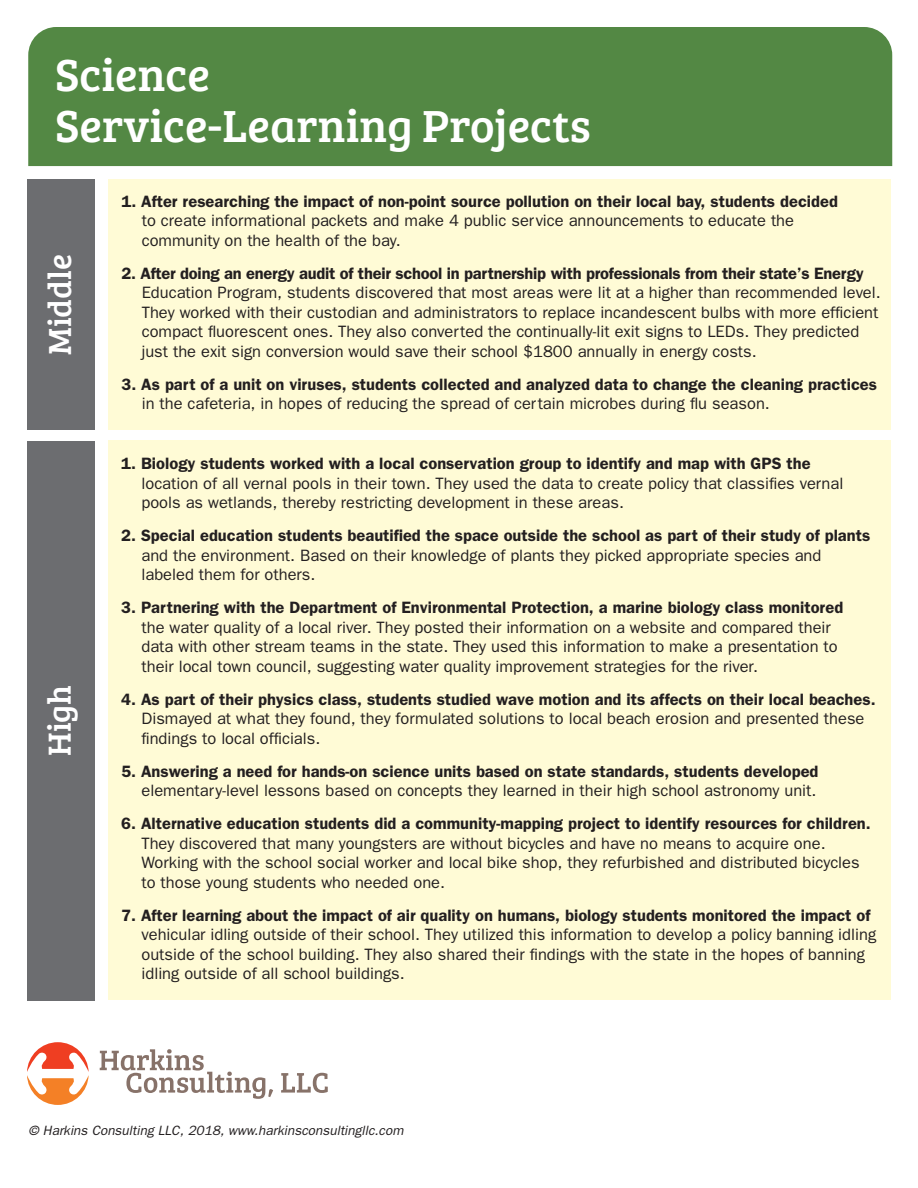
<style>
.page{position:relative;width:918px;height:1188px;background:#fff}
.page>*{position:absolute;margin:0;border:0;box-sizing:border-box;transform-origin:0 0}
.t1{font:46.5px "Bree Serif";color:#fff}
.t2{font:33px "Bree Serif";color:#fff}
.Copy2{font:16.5px/19.5px "Franklin Gothic";color:#231f20}
.Copy2-2{font:600 16.5px/19.5px "Franklin Gothic";color:#231f20}
.t3{font:italic 13.5px "Franklin Gothic";color:#231f20}
.s1{font-weight:600}
.s2{font-weight:400}
</style>
<div class="page">
<svg style="left:100px;top:1049px;width:173px;height:50px"></svg>
<svg style="left:281px;top:1073px;width:47px;height:20px"></svg>
<svg style="left:27px;top:1042px;width:62px;height:63px"></svg>
<div style="left:27px;top:441px;width:67px;height:560px;background:#6c6d70"></div>
<div style="left:108px;top:440px;width:783px;height:560px;background:#fffbd6"></div>
<div style="left:28px;top:27px;width:864px;height:139px;background:#538844"></div>
<div style="left:27px;top:179px;width:67px;height:251px;background:#6c6d70"></div>
<div style="left:108px;top:179px;width:783px;height:251px;background:#fffbd6"></div>
<p class="t1" style="left:55px;top:40px;width:156px">Science</p>
<p class="t1" style="left:55px;top:91px;width:537px">Service-Learning Projects</p>
<p class="t2" style="left:36px;top:355px;width:102px;rotate:-90deg">Middle</p>
<p class="t2" style="left:35px;top:756px;width:73px;rotate:-90deg">High</p>
<p class="Copy2" style="left:142px;top:191px;width:698px;text-indent:-20px"><span class="s1">1. After researching the impact of non-point source pollution on their local bay, students decided </span>to create informational packets and make 4 public service announcements to educate the community on the health of the bay.</p>
<p class="Copy2" style="left:142px;top:263px;width:741px;text-indent:-20px"><span class="s1">2. After doing an energy audit of their school in partnership with professionals from their state’s Energy </span>Education Program, students discovered that most areas were lit at a higher than recommended level.<br>They worked with their custodian and administrators to replace incandescent bulbs with more efficient compact fluorescent ones. They also converted the continually-lit exit signs to LEDs. They predicted just the exit sign conversion would save their school $1800 annually in energy costs.</p>
<p class="Copy2-2" style="left:142px;top:374px;width:737px;text-indent:-20px">3. As part of a unit on viruses, students collected and analyzed data to change the cleaning practices <span class="s2">in the cafeteria, in hopes of reducing the spread of certain microbes during flu season.</span></p>
<p class="Copy2" style="left:142px;top:453px;width:703px;text-indent:-20px"><span class="s1">1. Biology students worked with a local conservation group to identify and map with GPS the </span>location of all vernal pools in their town. They used the data to create policy that classifies vernal pools as wetlands, thereby restricting development in these areas.</p>
<p class="Copy2" style="left:142px;top:525px;width:730px;text-indent:-20px"><span class="s1">2. Special education students beautified the space outside the school as part of their study of plants </span>and the environment. Based on their knowledge of plants they picked appropriate species and labeled them for others.</p>
<p class="Copy2" style="left:142px;top:597px;width:703px;text-indent:-20px"><span class="s1">3. Partnering with the Department of Environmental Protection, a marine biology class monitored </span>the water quality of a local river. They posted their information on a website and compared their data with other stream teams in the state. They used this information to make a presentation to their local town council, suggesting water quality improvement strategies for the river.</p>
<p class="Copy2" style="left:142px;top:689px;width:736px;text-indent:-20px"><span class="s1">4. As part of their physics class, students studied wave motion and its affects on their local beaches.<br></span>Dismayed at what they found, they formulated solutions to local beach erosion and presented these findings to local officials.</p>
<p class="Copy2" style="left:121px;top:761px;width:699px;text-align:right"><span class="s1">5. Answering a need for hands-on science units based on state standards, students developed </span>elementary-level lessons based on concepts they learned in their high school astronomy unit.</p>
<p class="Copy2" style="left:142px;top:813px;width:731px;text-indent:-20px"><span class="s1">6. Alternative education students did a community-mapping project to identify resources for children.<br></span>They discovered that many youngsters are without bicycles and have no means to acquire one.<br>Working with the school social worker and local bike shop, they refurbished and distributed bicycles to those young students who needed one.</p>
<p class="Copy2" style="left:142px;top:905px;width:736px;text-indent:-20px"><span class="s1">7. After learning about the impact of air quality on humans, biology students monitored the impact of </span>vehicular idling outside of their school. They utilized this information to develop a policy banning idling outside of the school building. They also shared their findings with the state in the hopes of banning idling outside of all school buildings.</p>
<p class="t3" style="left:28px;top:1123px;width:376px">© Harkins Consulting LLC, 2018, www.harkinsconsultingllc.com</p>
</div>
